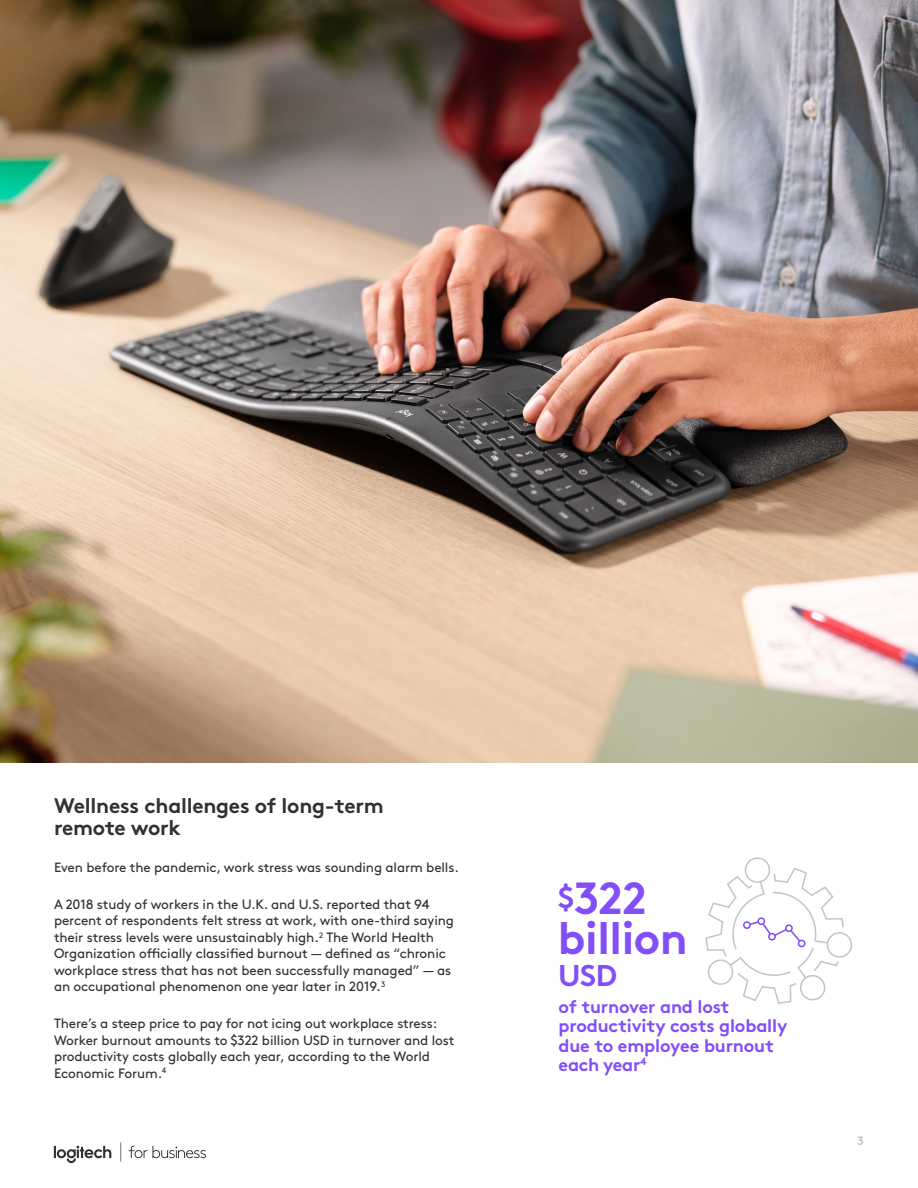
<style>
.page{position:relative;width:918px;height:1188px;background:#fff}
.page>*{position:absolute;margin:0;border:0;box-sizing:border-box;transform-origin:0 0}
.t1{font:700 45px/40px "Brown Pro";letter-spacing:-.01em;color:#814efa}
.t2{font:700 30px "Brown Pro";color:#814efa}
.t3{font:700 21px/22.5px "Brown Pro";letter-spacing:-.01em;color:#2f3132}
.t4{font:700 18px/19.5px "Brown Pro";letter-spacing:-.01em;color:#814efa}
.t5{font:13.5px/16.5px "Brown Pro";letter-spacing:-.01em;color:#2f3132}
.t6{font:700 12px "Brown Pro";color:#c3c6c8}
.s1{font-size:30px}
</style>
<div class="page">
<img style="left:0;top:0;width:918px;height:762px">
<svg style="left:54px;top:1142px;width:152px;height:21px"></svg>
<svg style="left:705px;top:857px;width:147px;height:147px"></svg>
<h3 class="t3" style="left:54px;top:792px;width:331px">Wellness challenges of long-term remote work</h3>
<p class="t5" style="left:54px;top:858px;width:407px">Even before the pandemic, work stress was sounding alarm bells.</p>
<p class="t5" style="left:54px;top:895px;width:402px">A 2018 study of workers in the U.K. and U.S. reported that 94 percent of respondents felt stress at work, with one-third saying their stress levels were unsustainably high.<sup>2</sup> The World Health Organization officially classified burnout — defined as “chronic workplace stress that has not been successfully managed” — as an occupational phenomenon one year later in 2019.<sup>3</sup></p>
<p class="t5" style="left:54px;top:1014px;width:402px">There’s a steep price to pay for not icing out workplace stress:<br>Worker burnout amounts to $322 billion USD in turnover and lost productivity costs globally each year, according to the World Economic Forum.<sup>4</sup></p>
<h1 class="t1" style="left:558px;top:874px;width:131px"><span class="s1">$</span>322 billion</h1>
<h2 class="t2" style="left:558px;top:951px;width:61px">USD</h2>
<h3 class="t4" style="left:559px;top:995px;width:230px">of turnover and lost productivity costs globally due to employee burnout each year<sup>4</sup></h3>
<p class="t6" style="left:857px;top:1131px;width:8px">3</p>
</div>
